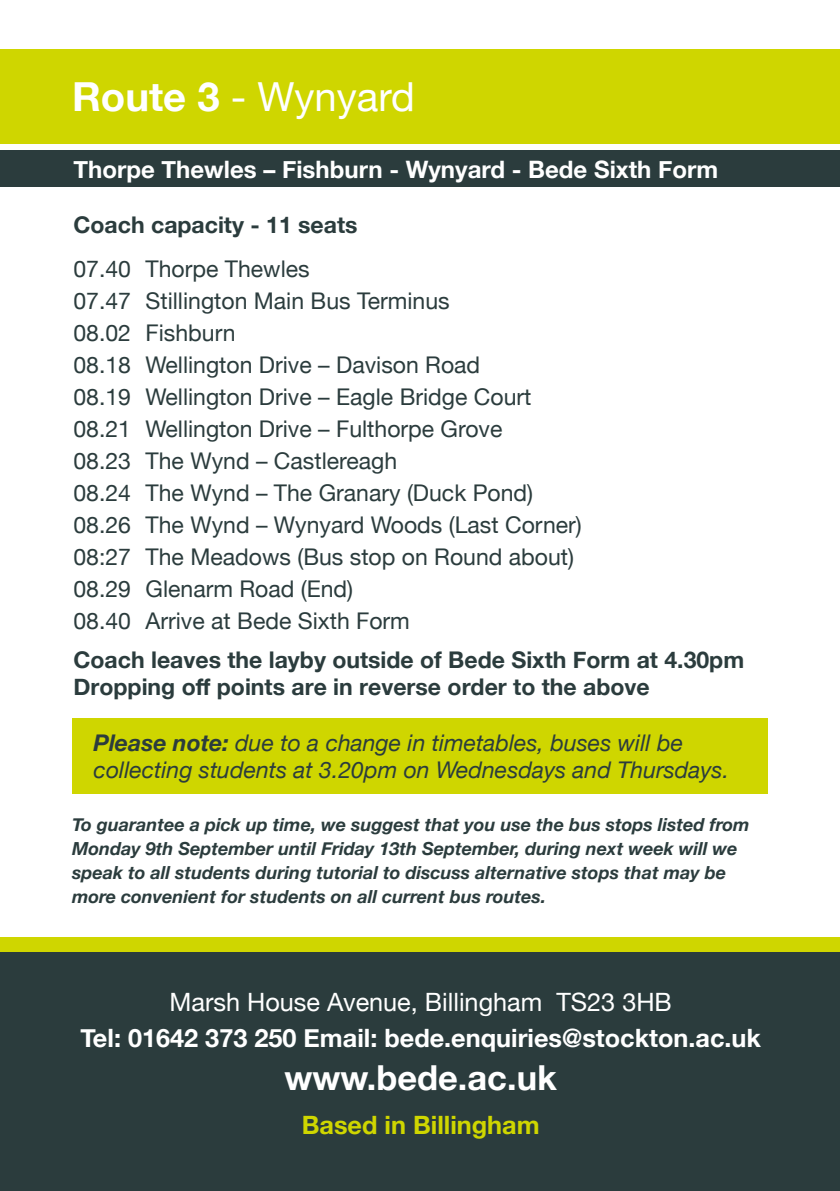
<style>
.page{position:relative;width:840px;height:1191px;background:#fff}
.page>*{position:absolute;margin:0;border:0;box-sizing:border-box;transform-origin:0 0}
.t1{font:40px "Helvetica Neue";color:#fff}
.t2{font:700 34.4px "Helvetica Neue";color:#fff}
.t3{font:700 25.2px "Helvetica Neue";color:#fff}
.t4{font:25.2px "Helvetica Neue";color:#fff}
.t5{font:700 25.2px "Helvetica Neue";color:#cfd600}
.t6{font:700 24px "Helvetica Neue";color:#fff}
.t7{font:23px/32px "Helvetica Neue";color:#2b3c3d}
.t8{font:700 23px/27.6px "Helvetica Neue";color:#2b3c3d}
.t9{font:italic 23px/27.6px "Helvetica Neue";color:#2b3c3d}
.t10{font:italic 700 18px/24px "Helvetica Neue";color:#2b3c3d}
.s1{font-weight:700}
</style>
<div class="page">
<div style="left:0;top:150px;width:839px;height:37px;background:#2b3c3d"></div>
<div style="left:0;top:49px;width:839px;height:95px;background:#cfd600"></div>
<div style="left:72px;top:718px;width:695px;height:75px;background:#cfd600"></div>
<div style="left:0;top:944px;width:839px;height:247px;background:#2b3c3d"></div>
<div style="left:0;top:937px;width:839px;height:14px;background:#cfd600"></div>
<h1 class="t1" style="left:72px;top:68px;width:344px"><span class="s1">Route 3</span> - Wynyard</h1>
<p class="t6" style="left:73px;top:150px;width:645px">Thorpe Thewles – Fishburn - Wynyard - Bede Sixth Form</p>
<p class="t8" style="left:73px;top:212px;width:285px">Coach capacity - 11 seats</p>
<p class="t7" style="left:73px;top:254px;width:509px">07.40 Thorpe Thewles<br>07.47 Stillington Main Bus Terminus<br>08.02 Fishburn<br>08.18 Wellington Drive – Davison Road<br>08.19 Wellington Drive – Eagle Bridge Court 08.21 Wellington Drive – Fulthorpe Grove<br>08.23 The Wynd – Castlereagh<br>08.24 The Wynd – The Granary (Duck Pond)<br>08.26 The Wynd – Wynyard Woods (Last Corner)<br>08:27 The Meadows (Bus stop on Round about)<br>08.29 Glenarm Road (End)<br>08.40 Arrive at Bede Sixth Form</p>
<p class="t8" style="left:73px;top:646px;width:671px">Coach leaves the layby outside of Bede Sixth Form at 4.30pm<br>Dropping off points are in reverse order to the above</p>
<p class="t9" style="left:94px;top:730px;width:636px"><span class="s1">Please note:</span> due to a change in timetables, buses will be collecting students at 3.20pm on Wednesdays and Thursdays.</p>
<p class="t10" style="left:72px;top:813px;width:678px">To guarantee a pick up time, we suggest that you use the bus stops listed from Monday 9th September until Friday 13th September, during next week will we speak to all students during tutorial to discuss alternative stops that may be more convenient for students on all current bus routes.</p>
<p class="t4" style="left:169px;top:983px;width:503px">Marsh House Avenue, Billingham TS23 3HB</p>
<p class="t3" style="left:80px;top:1018px;width:681px">Tel: 01642 373 250 Email: bede.enquiries@stockton.ac.uk</p>
<h2 class="t2" style="left:284px;top:1051px;width:274px">www.bede.ac.uk</h2>
<p class="t5" style="left:301px;top:1104px;width:239px">Based in Billingham</p>
</div>
